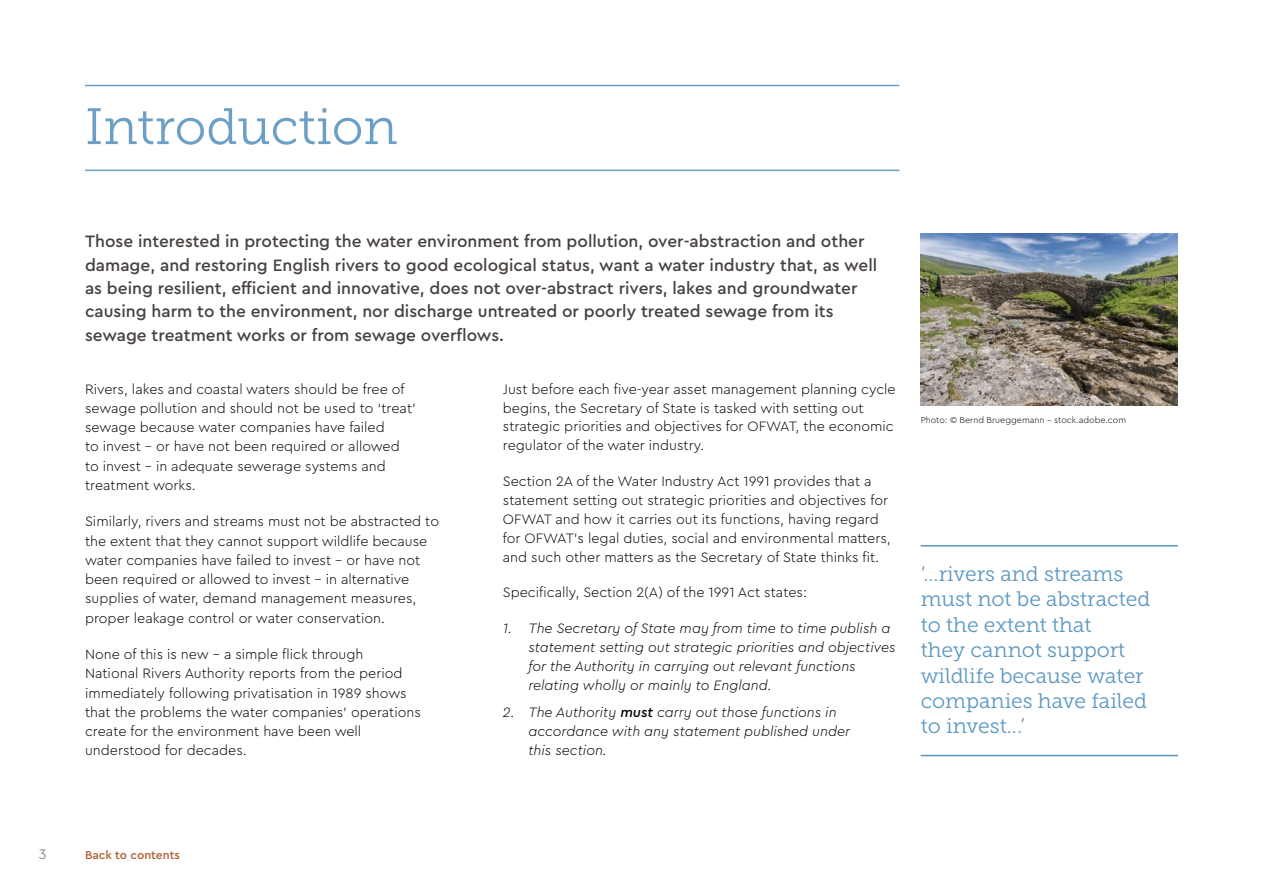
<style>
.page{position:relative;width:1263px;height:893px;background:#fff}
.page>*{position:absolute;margin:0;border:0;box-sizing:border-box;transform-origin:0 0}
.t1{font:51px "Museo Slab 300";letter-spacing:-.005em;color:#6c9fc6}
.t2{font:21px/25.5px "Museo Slab 300";color:#5c97c1}
.t3{font:500 17.25px/23.4px "Cera Pro";color:#47423f}
.t4{font:300 14.25px/19.4px "Cera Pro";color:#000}
.t5{font:italic 300 14.25px/18.9px "Cera Pro";color:#000}
.t6{font:300 14.25px "Cera Pro";color:#636466}
.t7{font:500 12px "Cera Pro";color:#ab5c30}
.t8{font:300 9px "Cera Pro";color:#000}
.s1{font-weight:500}
</style>
<div class="page">
<hr style="left:85px;top:85px;width:814px;height:1px;background:#6c9fc6">
<hr style="left:85px;top:170px;width:814px;height:1px;background:#6c9fc6">
<hr style="left:921px;top:545px;width:257px;height:1px;background:#5c97c1">
<hr style="left:921px;top:755px;width:257px;height:1px;background:#5c97c1">
<img style="left:921px;top:233px;width:257px;height:172px">
<h1 class="t1" style="left:85px;top:99px;width:314px">Introduction</h1>
<p class="t3" style="left:85px;top:229px;width:794px">Those interested in protecting the water environment from pollution, over-abstraction and other damage, and restoring English rivers to good ecological status, want a water industry that, as well as being resilient, efficient and innovative, does not over-abstract rivers, lakes and groundwater causing harm to the environment, nor discharge untreated or poorly treated sewage from its sewage treatment works or from sewage overflows.</p>
<p class="t4" style="left:85px;top:379px;width:333px">Rivers, lakes and coastal waters should be free of sewage pollution and should not be used to ‘treat’ sewage because water companies have failed<br>to invest – or have not been required or allowed to invest – in adequate sewerage systems and treatment works.</p>
<p class="t4" style="left:85px;top:511px;width:355px">Similarly, rivers and streams must not be abstracted to the extent that they cannot support wildlife because water companies have failed to invest – or have not been required or allowed to invest – in alternative supplies of water, demand management measures, proper leakage control or water conservation.</p>
<p class="t4" style="left:85px;top:644px;width:337px">None of this is new – a simple flick through<br>National Rivers Authority reports from the period immediately following privatisation in 1989 shows that the problems the water companies’ operations create for the environment have been well understood for decades.</p>
<p class="t4" style="left:503px;top:379px;width:394px;line-height:18.9px">Just before each five-year asset management planning cycle begins, the Secretary of State is tasked with setting out strategic priorities and objectives for OFWAT, the economic regulator of the water industry.</p>
<p class="t4" style="left:503px;top:471px;width:389px;line-height:18.9px">Section 2A of the Water Industry Act 1991 provides that a statement setting out strategic priorities and objectives for OFWAT and how it carries out its functions, having regard for OFWAT’s legal duties, social and environmental matters, and such other matters as the Secretary of State thinks fit.</p>
<p class="t4" style="left:503px;top:582px;width:306px">Specifically, Section 2(A) of the 1991 Act states:</p>
<p class="t5" style="left:528px;top:618px;width:369px;text-indent:-26px">1. The Secretary of State may from time to time publish a statement setting out strategic priorities and objectives for the Authority in carrying out relevant functions relating wholly or mainly to England.</p>
<p class="t5" style="left:528px;top:702px;width:323px;text-indent:-26px">2. The Authority <span class="s1">must</span> carry out those functions in accordance with any statement published under this section.</p>
<p class="t8" style="left:921px;top:414px;width:207px">Photo: © Bernd Brueggemann - stock.adobe.com</p>
<h2 class="t2" style="left:921px;top:561px;width:231px">‘...rivers and streams must not be abstracted to the extent that<br>they cannot support wildlife because water companies have failed to invest...’</h2>
<p class="t6" style="left:39px;top:845px;width:9px">3</p>
<p class="t7" style="left:85px;top:846px;width:96px">Back to contents</p>
</div>
